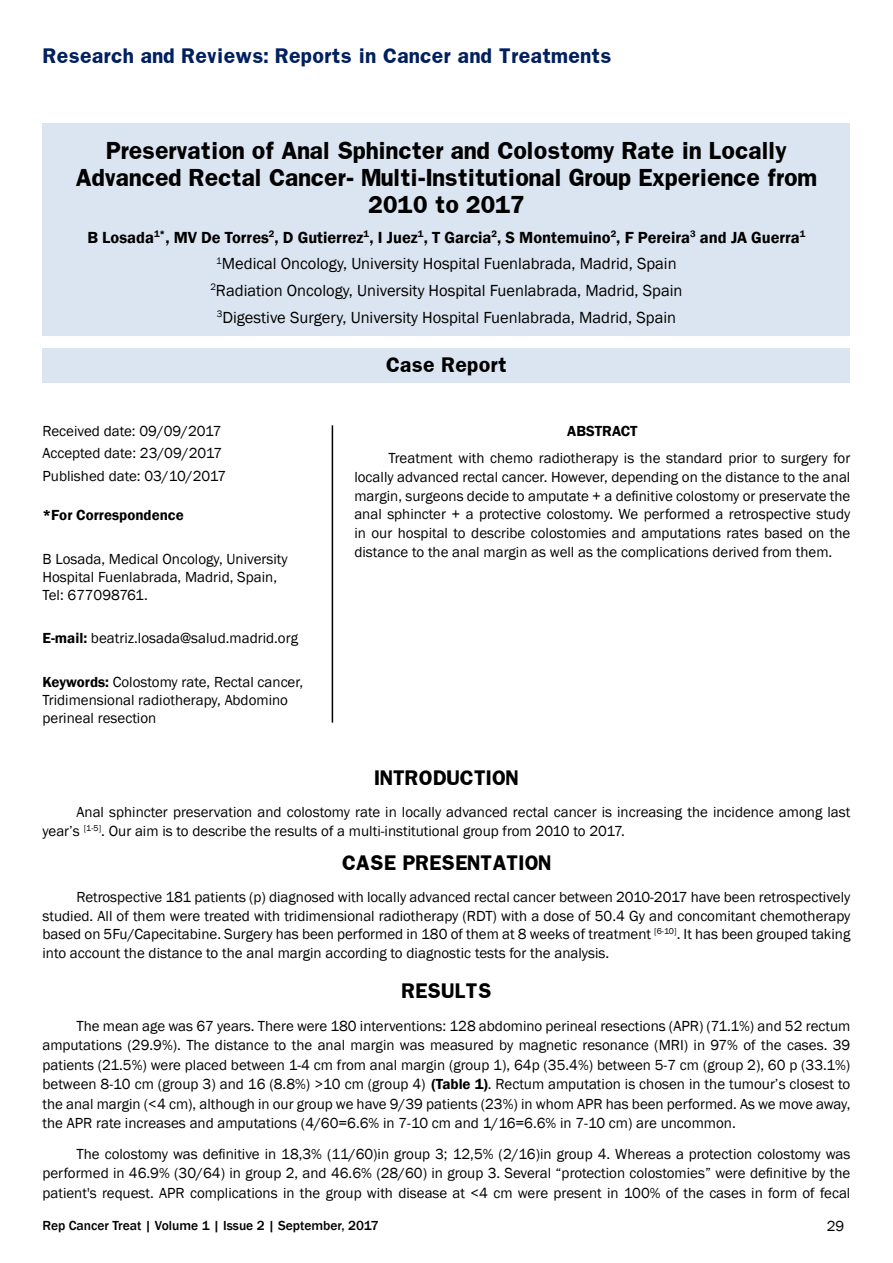
<style>
.page{position:relative;width:893px;height:1263px;background:#fff}
.page>*{position:absolute;margin:0;border:0;box-sizing:border-box;transform-origin:0 0}
.t1{font:700 21px/27px "Franklin";letter-spacing:-.02em;color:#000;text-align:center}
.t2{font:700 18px "Franklin";color:#002060}
.t3{font:700 18px "Franklin";color:#000}
.t4{font:16.5px/26.7px "Franklin Gothic";color:#000;text-align:center}
.t5{font:15px/18.8px "Franklin Gothic";color:#000}
.t6{font:600 15px "Franklin Gothic";color:#000}
.t7{font:500 13.5px "Franklin Gothic";color:#000}
.s1{font-weight:600}
</style>
<div class="page">
<hr style="left:332px;top:425px;width:1px;height:298px;background:#000">
<div style="left:42px;top:123px;width:808px;height:212px;background:#dbe5f1"></div>
<div style="left:42px;top:348px;width:808px;height:35px;background:#dbe5f1"></div>
<p class="t2" style="left:43px;top:43px;width:570px">Research and Reviews: Reports in Cancer and Treatments</p>
<h1 class="t1" style="left:76px;top:137px;width:743px">Preservation of Anal Sphincter and Colostomy Rate in Locally<br>Advanced Rectal Cancer- Multi-Institutional Group Experience from<br>2010 to 2017</h1>
<p class="t4" style="left:87px;top:224px;width:720px"><span class="s1">B Losada</span><sup>1*</sup><span class="s1">, MV De Torres</span><sup>2</sup><span class="s1">, D Gutierrez</span><sup>1</sup><span class="s1">, I Juez</span><sup>1</sup><span class="s1">, T Garcia</span><sup>2</sup><span class="s1">, S Montemuino</span><sup>2</sup><span class="s1">, F Pereira</span><sup>3</sup> <span class="s1">and JA Guerra</span><sup>1<br></sup><sup>1</sup>Medical Oncology, University Hospital Fuenlabrada, Madrid, Spain<br><sup>2</sup>Radiation Oncology, University Hospital Fuenlabrada, Madrid, Spain<br><sup>3</sup>Digestive Surgery, University Hospital Fuenlabrada, Madrid, Spain</p>
<p class="t3" style="left:386px;top:352px;width:123px">Case Report</p>
<p class="t5" style="left:43px;top:420px;width:185px;line-height:22.5px">Received date: 09/09/2017<br>Accepted date: 23/09/2017<br>Published date: 03/10/2017</p>
<p class="t6" style="left:43px;top:506px;width:143px">*For Correspondence</p>
<p class="t5" style="left:43px;top:550px;width:247px;line-height:18px">B Losada, Medical Oncology, University<br>Hospital Fuenlabrada, Madrid, Spain,<br>Tel: 677098761.</p>
<p class="t5" style="left:43px;top:629px;width:257px"><span class="s1">E-mail:</span> beatriz.losada@salud.madrid.org</p>
<p class="t5" style="left:43px;top:673px;width:262px;line-height:18px"><span class="s1">Keywords:</span> Colostomy rate, Rectal cancer,<br>Tridimensional radiotherapy, Abdomino perineal resection</p>
<p class="t6" style="left:567px;top:422px;width:72px">ABSTRACT</p>
<p class="t5" style="left:354px;top:449px;width:498px;text-align:justify;text-indent:34px">Treatment with chemo radiotherapy is the standard prior to surgery for locally advanced rectal cancer. However, depending on the distance to the anal margin, surgeons decide to amputate + a definitive colostomy or preservate the anal sphincter + a protective colostomy. We performed a retrospective study in our hospital to describe colostomies and amputations rates based on the distance to the anal margin as well as the complications derived from them.</p>
<p class="t3" style="left:374px;top:765px;width:146px">INTRODUCTION</p>
<p class="t5" style="left:43px;top:803px;width:809px;text-indent:34px">Anal sphincter preservation and colostomy rate in locally advanced rectal cancer is increasing the incidence among last year’s <sup>[1-5]</sup>. Our aim is to describe the results of a multi-institutional group from 2010 to 2017.</p>
<p class="t3" style="left:342px;top:850px;width:211px">CASE PRESENTATION</p>
<p class="t5" style="left:42px;top:888px;width:809px;text-align:justify;text-indent:34px">Retrospective 181 patients (p) diagnosed with locally advanced rectal cancer between 2010-2017 have been retrospectively studied. All of them were treated with tridimensional radiotherapy (RDT) with a dose of 50.4 Gy and concomitant chemotherapy based on 5Fu/Capecitabine. Surgery has been performed in 180 of them at 8 weeks of treatment <sup>[6-10]</sup>. It has been grouped taking into account the distance to the anal margin according to diagnostic tests for the analysis.</p>
<p class="t3" style="left:401px;top:978px;width:92px">RESULTS</p>
<p class="t5" style="left:42px;top:1016px;width:809px;line-height:19.5px;text-align:justify;text-indent:34px">The mean age was 67 years. There were 180 interventions: 128 abdomino perineal resections (APR) (71.1%) and 52 rectum amputations (29.9%). The distance to the anal margin was measured by magnetic resonance (MRI) in 97% of the cases. 39 patients (21.5%) were placed between 1-4 cm from anal margin (group 1), 64p (35.4%) between 5-7 cm (group 2), 60 p (33.1%) between 8-10 cm (group 3) and 16 (8.8%) &gt;10 cm (group 4) <span class="s1">(Table 1)</span>. Rectum amputation is chosen in the tumour’s closest to the anal margin (&lt;4 cm), although in our group we have 9/39 patients (23%) in whom APR has been performed. As we move away, the APR rate increases and amputations (4/60=6.6% in 7-10 cm and 1/16=6.6% in 7-10 cm) are uncommon.</p>
<p class="t5" style="left:42px;top:1144px;width:809px;line-height:19.5px;text-align:justify;text-indent:34px">The colostomy was definitive in 18,3% (11/60)in group 3; 12,5% (2/16)in group 4. Whereas a protection colostomy was performed in 46.9% (30/64) in group 2, and 46.6% (28/60) in group 3. Several “protection colostomies” were definitive by the patient's request. APR complications in the group with disease at &lt;4 cm were present in 100% of the cases in form of fecal</p>
<p class="t7" style="left:43px;top:1217px;width:338px">Rep Cancer Treat | Volume 1 | Issue 2 | September, 2017</p>
<p class="t5" style="left:827px;top:1217px;width:19px">29</p>
</div>
